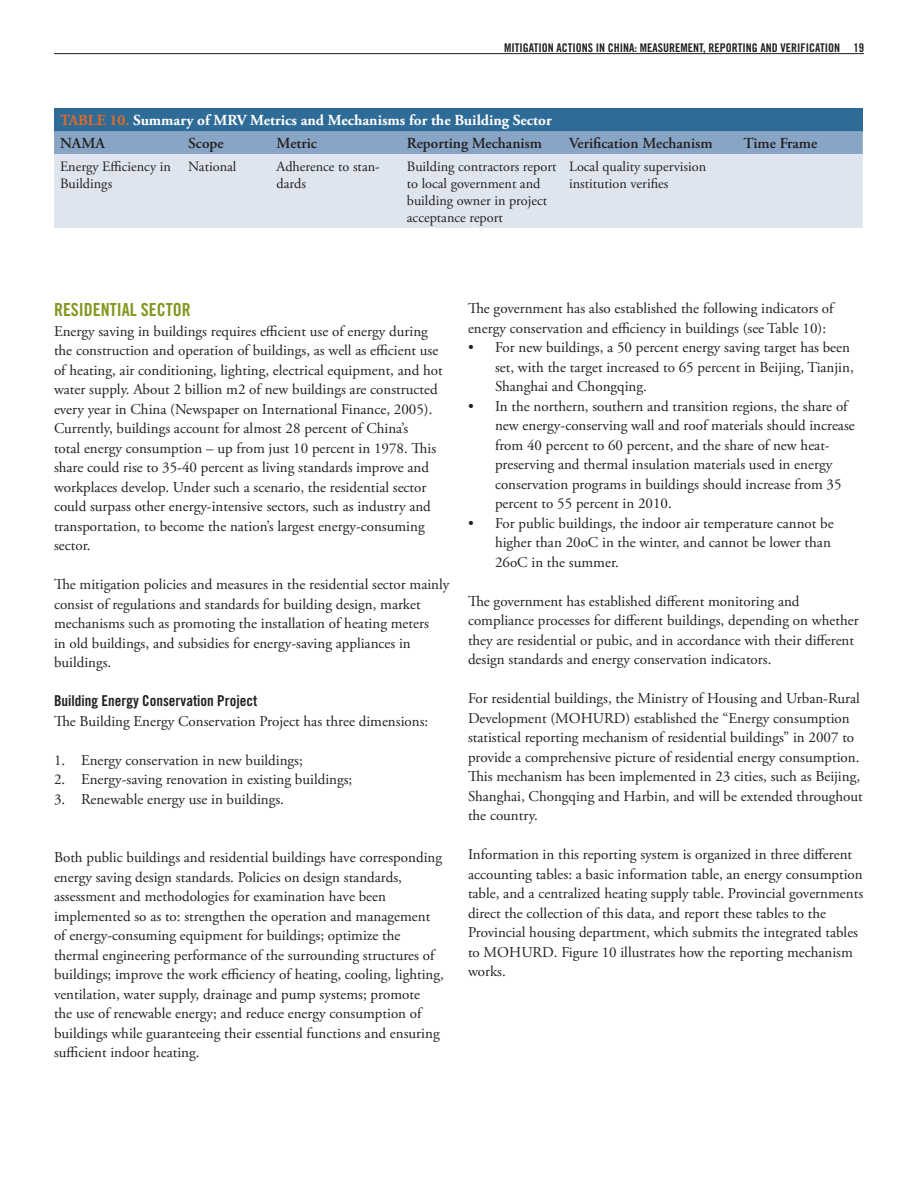
<style>
.page{position:relative;width:918px;height:1188px;background:#fff}
.page>*{position:absolute;margin:0;border:0;box-sizing:border-box;transform-origin:0 0}
.t1{font:18px "Trade Gothic Bold Cond Twenty";color:#83981f}
.t2{font:700 15.3px/23.1px "Adobe Garamond Pro";color:#fff}
.t3{font:600 15.3px "Adobe Garamond Pro";color:#231f20}
.t4{font:15px/19.5px "Adobe Garamond Pro";color:#231f20}
.t5{font:15px "Trade Gothic Bold Cond Twenty";color:#231f20}
.t6{font:14.25px/17.1px "Adobe Garamond Pro";color:#231f20}
.t7{font:12px "Trade Gothic Bold Cond Twenty";color:#231f20}
.s1{color:#de6c27}
.s2{font-weight:600;color:#231f20}
</style>
<div class="page">
<hr style="left:54px;top:53px;width:810px;height:1px;background:#231f20">
<div style="left:54px;top:108px;width:809px;height:23px;background:#2f6b97"></div>
<div style="left:54px;top:131px;width:809px;height:23px;background:#89a5c5"></div>
<div style="left:54px;top:154px;width:809px;height:74px;background:#dfe5ef"></div>
<p class="t7" style="left:504px;top:43px;width:361px">MITIGATION ACTIONS IN CHINA: MEASUREMENT, REPORTING AND VERIFICATION 19</p>
<p class="t2" style="left:60px;top:110px;width:493px"><span class="s1">TABLE 10.</span> Summary of MRV Metrics and Mechanisms for the Building Sector<br><span class="s2">NAMA</span></p>
<p class="t3" style="left:188px;top:137px;width:37px">Scope</p>
<p class="t3" style="left:277px;top:137px;width:42px">Metric</p>
<p class="t3" style="left:407px;top:137px;width:137px">Reporting Mechanism</p>
<p class="t3" style="left:569px;top:137px;width:145px">Verification Mechanism</p>
<p class="t3" style="left:744px;top:137px;width:75px">Time Frame</p>
<p class="t6" style="left:60px;top:159px;width:112px">Energy Efficiency in<br>Buildings</p>
<p class="t6" style="left:188px;top:159px;width:50px">National</p>
<p class="t6" style="left:277px;top:159px;width:105px">Adherence to stan&shy;dards</p>
<p class="t6" style="left:407px;top:159px;width:151px">Building contractors report to local government and building owner in project acceptance report</p>
<p class="t6" style="left:569px;top:159px;width:139px">Local quality supervision institution verifies</p>
<p class="t1" style="left:54px;top:303px;width:138px">RESIDENTIAL SECTOR</p>
<p class="t4" style="left:54px;top:322px;width:390px">Energy saving in buildings requires efficient use of energy during the construction and operation of buildings, as well as efficient use of heating, air conditioning, lighting, electrical equipment, and hot water supply. About 2 billion m2 of new buildings are constructed every year in China (Newspaper on International Finance, 2005).<br>Currently, buildings account for almost 28 percent of China’s<br>total energy consumption – up from just 10 percent in 1978. This share could rise to 35-40 percent as living standards improve and workplaces develop. Under such a scenario, the residential sector could surpass other energy-intensive sectors, such as industry and transportation, to become the nation’s largest energy-consuming sector.</p>
<p class="t4" style="left:54px;top:576px;width:397px">The mitigation policies and measures in the residential sector mainly consist of regulations and standards for building design, market mechanisms such as promoting the installation of heating meters<br>in old buildings, and subsidies for energy-saving appliances in buildings.</p>
<p class="t5" style="left:54px;top:695px;width:205px">Building Energy Conservation Project</p>
<p class="t4" style="left:54px;top:712px;width:376px">The Building Energy Conservation Project has three dimensions:</p>
<p class="t4" style="left:81px;top:751px;width:273px">Energy conservation in new buildings;<br>Energy-saving renovation in existing buildings;<br>Renewable energy use in buildings.</p>
<p class="t4" style="left:54px;top:751px;width:13px;text-align:justify">1.<br>2.<br>3.</p>
<p class="t4" style="left:54px;top:849px;width:391px">Both public buildings and residential buildings have corresponding energy saving design standards. Policies on design standards, assessment and methodologies for examination have been implemented so as to: strengthen the operation and management of energy-consuming equipment for buildings; optimize the thermal engineering performance of the surrounding structures of buildings; improve the work efficiency of heating, cooling, lighting, ventilation, water supply, drainage and pump systems; promote<br>the use of renewable energy; and reduce energy consumption of buildings while guaranteeing their essential functions and ensuring sufficient indoor heating.</p>
<p class="t4" style="left:468px;top:300px;width:367px">The government has also established the following indicators of</p>
<p class="t4" style="left:468px;top:320px;width:360px">energy conservation and efficiency in buildings (see Table 10):</p>
<p class="t4" style="left:495px;top:339px;width:356px">For new buildings, a 50 percent energy saving target has been</p>
<p class="t4" style="left:495px;top:359px;width:360px">set, with the target increased to 65 percent in Beijing, Tianjin,</p>
<p class="t4" style="left:495px;top:378px;width:153px">Shanghai and Chongqing.</p>
<p class="t4" style="left:495px;top:398px;width:354px">In the northern, southern and transition regions, the share of</p>
<p class="t4" style="left:495px;top:417px;width:361px">new energy-conserving wall and roof materials should increase</p>
<p class="t4" style="left:495px;top:437px;width:336px">from 40 percent to 60 percent, and the share of new heat-</p>
<p class="t4" style="left:495px;top:456px;width:339px">preserving and thermal insulation materials used in energy</p>
<p class="t4" style="left:495px;top:476px;width:348px">conservation programs in buildings should increase from 35</p>
<p class="t4" style="left:495px;top:495px;width:178px">percent to 55 percent in 2010.</p>
<p class="t4" style="left:495px;top:515px;width:340px">For public buildings, the indoor air temperature cannot be</p>
<p class="t4" style="left:495px;top:534px;width:337px">higher than 20oC in the winter, and cannot be lower than</p>
<p class="t4" style="left:495px;top:554px;width:125px">26oC in the summer.</p>
<p class="t4" style="left:468px;top:593px;width:392px">The government has established different monitoring and compliance processes for different buildings, depending on whether they are residential or pubic, and in accordance with their different design standards and energy conservation indicators.</p>
<p class="t4" style="left:468px;top:690px;width:396px">For residential buildings, the Ministry of Housing and Urban-Rural Development (MOHURD) established the “Energy consumption statistical reporting mechanism of residential buildings” in 2007 to provide a comprehensive picture of residential energy consumption.<br>This mechanism has been implemented in 23 cities, such as Beijing, Shanghai, Chongqing and Harbin, and will be extended throughout the country.</p>
<p class="t4" style="left:468px;top:846px;width:397px">Information in this reporting system is organized in three different accounting tables: a basic information table, an energy consumption table, and a centralized heating supply table. Provincial governments direct the collection of this data, and report these tables to the Provincial housing department, which submits the integrated tables to MOHURD. Figure 10 illustrates how the reporting mechanism works.</p>
<p class="t4" style="left:468px;top:339px;width:7px">•</p>
<p class="t4" style="left:468px;top:398px;width:7px">•</p>
<p class="t4" style="left:468px;top:515px;width:7px">•</p>
</div>
